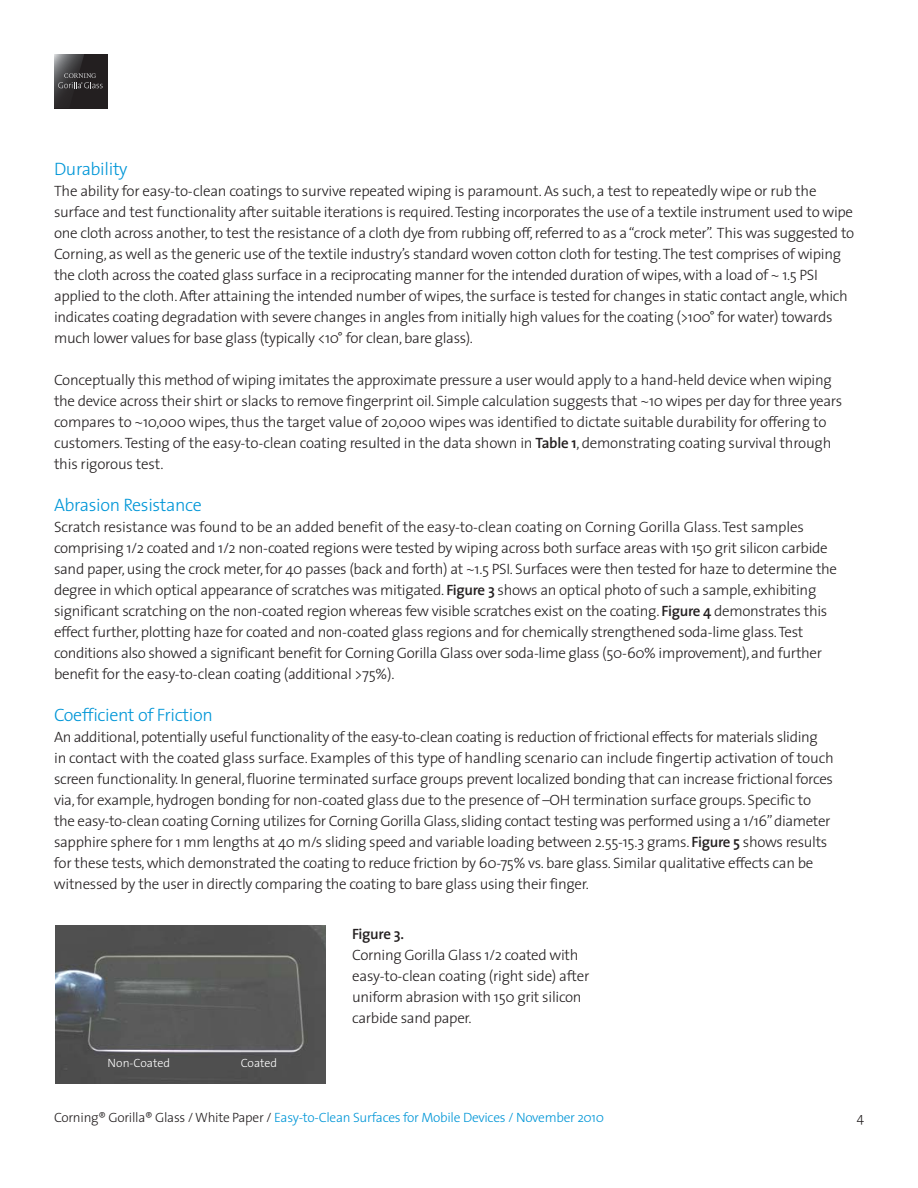
<style>
.page{position:relative;width:918px;height:1188px;background:#fff}
.page>*{position:absolute;margin:0;border:0;box-sizing:border-box;transform-origin:0 0}
.t1{font:300 18px "The Sans";letter-spacing:-.02em;color:#0096d7}
.t2{font:300 15px/21px "The Sans";letter-spacing:-.02em;color:#231f20}
.t3{font:600 15px "The Sans";letter-spacing:-.02em;color:#231f20}
.t4{font:300 13.5px "The Sans";letter-spacing:-.02em;color:#0096d7}
.t5{font:300 13.5px "The Sans";color:#231f20}
.t6{font:300 12px "The Sans";color:#fff}
.s1{font-weight:600}
.s2{color:#231f20}
</style>
<div class="page">
<div style="left:54px;top:54px;width:53px;height:54px;background:#231f20"></div>
<svg style="left:54px;top:54px;width:49px;height:54px"></svg>
<img style="left:56px;top:925px;width:270px;height:159px">
<p class="t1" style="left:54px;top:162px;width:75px">Durability</p>
<p class="t2" style="left:54px;top:182px;width:802px">The ability for easy-to-clean coatings to survive repeated wiping is paramount. As such, a test to repeatedly wipe or rub the surface and test functionality after suitable iterations is required.Testing incorporates the use of a textile instrument used to wipe one cloth across another, to test the resistance of a cloth dye from rubbing off, referred to as a“crock meter”. This was suggested to Corning, as well as the generic use of the textile industry’s standard woven cotton cloth for testing.The test comprises of wiping the cloth across the coated glass surface in a reciprocating manner for the intended duration of wipes, with a load of ~ 1.5 PSI applied to the cloth. After attaining the intended number of wipes, the surface is tested for changes in static contact angle, which indicates coating degradation with severe changes in angles from initially high values for the coating (&gt;100° for water) towards much lower values for base glass (typically &lt;10° for clean, bare glass).</p>
<p class="t2" style="left:54px;top:371px;width:790px">Conceptually this method of wiping imitates the approximate pressure a user would apply to a hand-held device when wiping the device across their shirt or slacks to remove fingerprint oil. Simple calculation suggests that ~10 wipes per day for three years compares to ~10,000 wipes, thus the target value of 20,000 wipes was identified to dictate suitable durability for offering to customers.Testing of the easy-to-clean coating resulted in the data shown in <span class="s1">Table 1</span>, demonstrating coating survival through this rigorous test.</p>
<p class="t1" style="left:54px;top:498px;width:149px">Abrasion Resistance</p>
<p class="t2" style="left:54px;top:518px;width:785px">Scratch resistance was found to be an added benefit of the easy-to-clean coating on Corning Gorilla Glass. Test samples comprising 1/2 coated and 1/2 non-coated regions were tested by wiping across both surface areas with 150 grit silicon carbide sand paper, using the crock meter, for 40 passes (back and forth) at ~1.5 PSI. Surfaces were then tested for haze to determine the degree in which optical appearance of scratches was mitigated. <span class="s1">Figure 3</span> shows an optical photo of such a sample, exhibiting significant scratching on the non-coated region whereas few visible scratches exist on the coating. <span class="s1">Figure 4</span> demonstrates this effect further, plotting haze for coated and non-coated glass regions and for chemically strengthened soda-lime glass.Test conditions also showed a significant benefit for Corning Gorilla Glass over soda-lime glass (50-60% improvement), and further benefit for the easy-to-clean coating (additional &gt;75%).</p>
<p class="t1" style="left:54px;top:708px;width:160px">Coefficient of Friction</p>
<p class="t2" style="left:54px;top:728px;width:781px">An additional, potentially useful functionality of the easy-to-clean coating is reduction of frictional effects for materials sliding in contact with the coated glass surface. Examples of this type of handling scenario can include fingertip activation of touch screen functionality. In general, fluorine terminated surface groups prevent localized bonding that can increase frictional forces via, for example, hydrogen bonding for non-coated glass due to the presence of –OH termination surface groups. Specific to the easy-to-clean coating Corning utilizes for Corning Gorilla Glass, sliding contact testing was performed using a 1/16”diameter sapphire sphere for 1 mm lengths at 40 m/s sliding speed and variable loading between 2.55-15.3 grams. <span class="s1">Figure 5</span> shows results for these tests, which demonstrated the coating to reduce friction by 60-75% vs. bare glass. Similar qualitative effects can be witnessed by the user in directly comparing the coating to bare glass using their finger.</p>
<p class="t3" style="left:352px;top:928px;width:53px">Figure 3.</p>
<p class="t2" style="left:352px;top:945px;width:239px">Corning Gorilla Glass 1/2 coated with easy-to-clean coating (right side) after uniform abrasion with 150 grit silicon carbide sand paper.</p>
<p class="t6" style="left:108px;top:1058px;width:64px">Non-Coated</p>
<p class="t6" style="left:241px;top:1058px;width:38px">Coated</p>
<p class="t4" style="left:54px;top:1113px;width:552px"><span class="s2">Corning® Gorilla® Glass / White Paper /</span> Easy-to-Clean Surfaces for Mobile Devices / November 2010</p>
<p class="t5" style="left:857px;top:1113px;width:9px">4</p>
</div>
